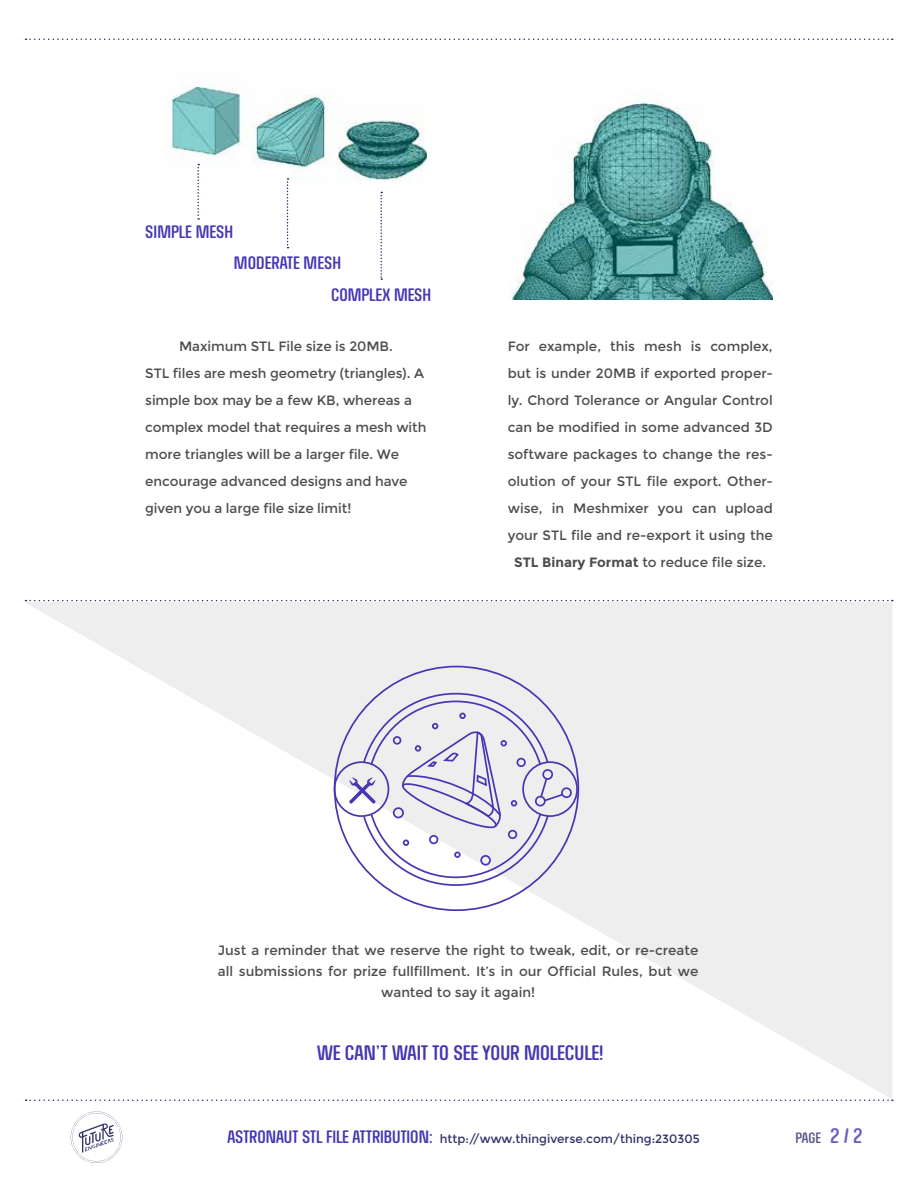
<style>
.page{position:relative;width:918px;height:1188px;background:#fff}
.page>*{position:absolute;margin:0;border:0;box-sizing:border-box;transform-origin:0 0}
.t1{font:21px "RICHARDMILLERROUNDED";color:#4536b3}
.t2{font:18px "RICHARDMILLERROUNDED";letter-spacing:.005em;color:#4536b3}
.t3{font:15px "RICHARDMILLERROUNDED";color:#5a5a85}
.t4{font:13.5px/27px "Montserrat";color:#4d4d4d;text-align:center}
.t5{font:12px "Montserrat";color:#303066}
.s1{font-weight:700}
.s2{font-family:"RICHARDMILLERROUNDED";font-size:18px;color:#4536b3}
.s3{font-size:21px;color:#6a5ec2}
</style>
<div class="page">
<svg style="left:26px;top:600px;width:867px;height:1px"></svg>
<svg style="left:26px;top:39px;width:867px;height:1px"></svg>
<svg style="left:26px;top:1100px;width:867px;height:1px"></svg>
<img style="left:171px;top:83px;width:256px;height:131px">
<img style="left:509px;top:99px;width:264px;height:201px">
<svg style="left:380px;top:192px;width:2px;height:88px"></svg>
<svg style="left:197px;top:164px;width:2px;height:56px"></svg>
<svg style="left:287px;top:178px;width:2px;height:70px"></svg>
<svg style="left:25px;top:602px;width:867px;height:498px"></svg>
<svg style="left:333px;top:665px;width:247px;height:247px"></svg>
<svg style="left:334px;top:692px;width:244px;height:195px"></svg>
<svg style="left:71px;top:1111px;width:51px;height:52px"></svg>
<h2 class="t2" style="left:145px;top:222px;width:89px">SIMPLE MESH</h2>
<h2 class="t2" style="left:234px;top:253px;width:109px">MODERATE MESH</h2>
<h2 class="t2" style="left:331px;top:285px;width:101px">COMPLEX MESH</h2>
<p class="t4" style="left:145px;top:333px;width:283px;text-align:left;text-indent:34px">Maximum STL File size is 20MB.<br>STL files are mesh geometry (triangles). A simple box may be a few KB, whereas a complex model that requires a mesh with more triangles will be a larger file. We encourage advanced designs and have given you a large file size limit!</p>
<p class="t4" style="left:508px;top:333px;width:267px">For example, this mesh is complex, but is under 20MB if exported proper&shy;ly. Chord Tolerance or Angular Control can be modified in some advanced 3D software packages to change the res&shy;olution of your STL file export. Other&shy;wise, in Meshmixer you can upload your STL file and re-export it using the <span class="s1">STL Binary Format</span> to reduce file size.</p>
<p class="t4" style="left:218px;top:940px;width:482px;line-height:21px">Just a reminder that we reserve the right to tweak, edit, or re-create all submissions for prize fullfillment. It’s in our Official Rules, but we wanted to say it again!</p>
<h1 class="t1" style="left:317px;top:1042px;width:288px">WE CAN’T WAIT TO SEE YOUR MOLECULE!</h1>
<p class="t5" style="left:227px;top:1131px;width:474px"><span class="s2">ASTRONAUT STL FILE ATTRIBUTION:</span> http://www.thingiverse.com/thing:230305</p>
<p class="t3" style="left:796px;top:1129px;width:69px">PAGE <span class="s3">2 / 2</span></p>
</div>
